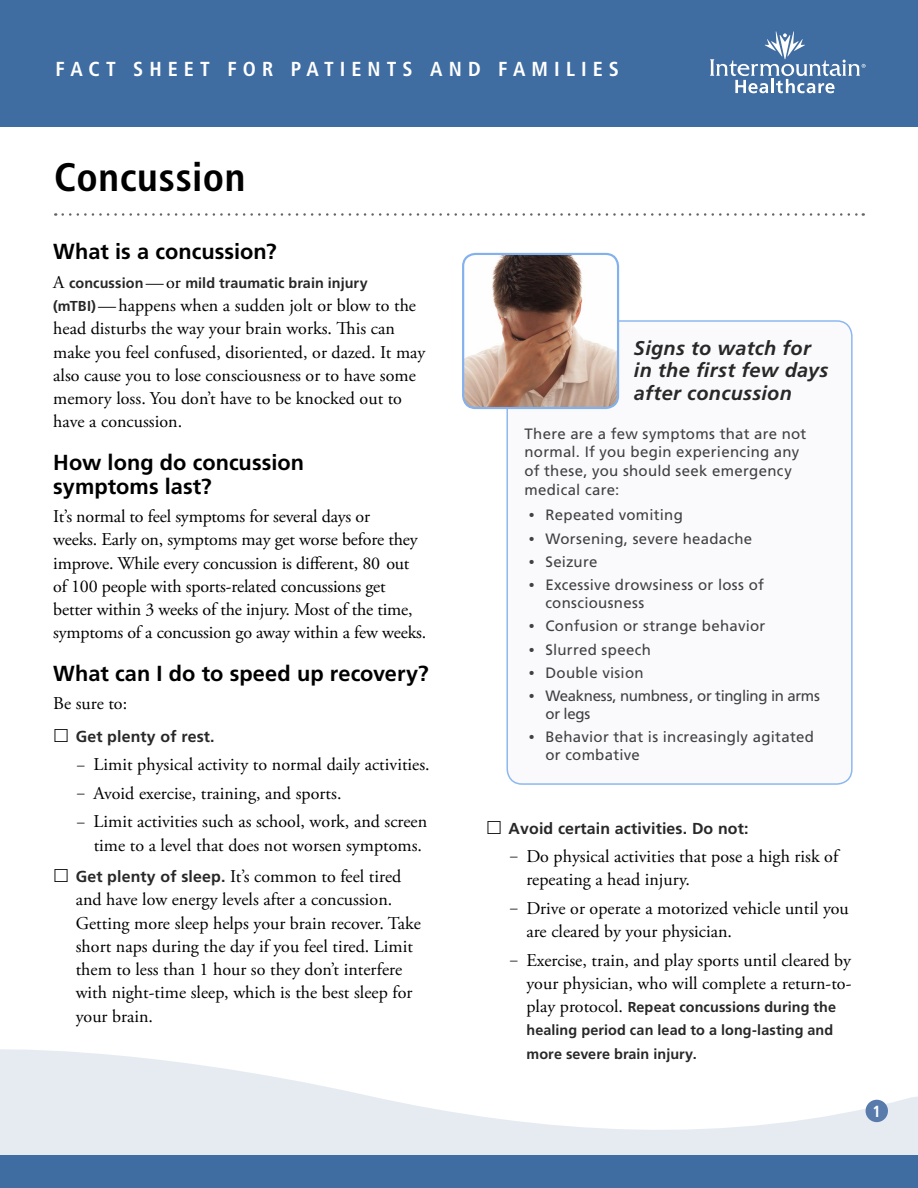
<style>
.page{position:relative;width:918px;height:1188px;background:#fff}
.page>*{position:absolute;margin:0;border:0;box-sizing:border-box;transform-origin:0 0}
.Title__h1{font:700 condensed 39.75px "Frutiger LT Std";letter-spacing:.015em;color:#000}
.Level_1__h2{font:700 21.75px/24px "Frutiger LT Std";color:#000}
.t1{font:700 condensed 20.25px "Frutiger LT Std";letter-spacing:.3em;color:#fff}
.Title_bar{font:italic 700 19.8px/22.5px "Frutiger LT Std";letter-spacing:.015em;color:#292829}
.Main__p{font:18px/23.2px "Adobe Garamond Pro";color:#000}
.Page_Number{font:700 condensed 16.2px "Frutiger LT Std";color:#fff}
.t2{font:700 15.9px "Frutiger LT Std";letter-spacing:.01em;color:#292829}
.sentence_case_-_left{font:15px/18.8px "Frutiger LT Std";letter-spacing:.015em;color:#414042}
.sentence_case_-_left-2{font:15px/18px "Frutiger LT Std";letter-spacing:-.02em;color:#414042}
.Main__p-2{font:700 14.4px/23.2px "Frutiger LT Std";letter-spacing:.005em;color:#292829}
.s1{font-family:"Adobe Garamond Pro";font-weight:400;font-size:18px;color:#000}
.s2{font-family:"Frutiger LT Std";font-weight:700;font-size:14.4px;color:#292829}
.s3{font-size:15px}
.s4{font-family:"Frutiger LT Std";font-weight:700;font-size:15.9px;color:#292829}
.s5{font-family:"Adobe Garamond Pro"}
</style>
<div class="page">
<svg style="left:0;top:1049px;width:918px;height:107px;fill:#e6ebf2"></svg>
<div style="left:0;top:1156px;width:918px;height:32px;background:#3f6ca1"></div>
<div style="left:0;top:0;width:918px;height:127px;background:#3f6ca1"></div>
<svg style="left:710px;top:31px;width:156px;height:62px"></svg>
<div style="left:866px;top:1100px;width:22px;height:22px;background:#587bac;border-radius:50%"></div>
<svg style="left:63px;top:213px;width:801px;height:3px"></svg>
<div style="left:507px;top:321px;width:345px;height:463px;background:#fafafc;border-radius:15px"></div>
<div style="left:506px;top:320px;width:347px;height:465px;border:2px solid #8cb8ef;border-radius:15px"></div>
<img style="left:464px;top:255px;width:153px;height:152px">
<div style="left:462px;top:253px;width:157px;height:156px;border:2px solid #82b1ed;border-radius:12px"></div>
<p class="t1" style="left:56px;top:57px;width:565px">FACT SHEET FOR PATIENTS AND FAMILIES</p>
<p class="Title__h1" style="left:54px;top:153px;width:193px">Concussion</p>
<p class="Level_1__h2" style="left:53px;top:240px;width:225px">What is a concussion?</p>
<p class="Main__p-2" style="left:53px;top:271px;width:316px"><span class="s1">A</span> concussion<span class="s1">—or</span> mild traumatic brain injury</p>
<p class="Main__p" style="left:53px;top:294px;width:374px"><span class="s2">(mTBI)</span> —happens when a sudden jolt or blow to the head disturbs the way your brain works. This can make you feel confused, disoriented, or dazed. It may also cause you to lose consciousness or to have some memory loss. You don’t have to be knocked out to have a concussion.</p>
<p class="Level_1__h2" style="left:53px;top:450px;width:252px">How long do concussion symptoms last?</p>
<p class="Main__p" style="left:53px;top:505px;width:375px">It’s normal to feel symptoms for several days or<br>weeks. Early on, symptoms may get worse before they improve. While every concussion is different, 80 out of 100 people with sports-related concussions get better within 3 weeks of the injury. Most of the time, symptoms of a concussion go away within a few weeks.</p>
<p class="Level_1__h2" style="left:53px;top:661px;width:377px">What can I do to speed up recovery?</p>
<p class="Main__p" style="left:53px;top:693px;width:75px">Be sure to:</p>
<p class="t2" style="left:76px;top:727px;width:140px">Get plenty of rest.</p>
<p class="Main__p" style="left:77px;top:754px;width:354px"><span class="s3">–</span> Limit physical activity to normal daily activities.</p>
<p class="Main__p" style="left:77px;top:782px;width:266px"><span class="s3">–</span> Avoid exercise, training, and sports.</p>
<p class="Main__p" style="left:77px;top:811px;width:352px;text-align:right"><span class="s3">–</span> Limit activities such as school, work, and screen time to a level that does not worsen symptoms.</p>
<p class="Main__p" style="left:76px;top:865px;width:347px"><span class="s4">Get plenty of sleep.</span> It’s common to feel tired and have low energy levels after a concussion.<br>Getting more sleep helps your brain recover. Take short naps during the day if you feel tired. Limit them to less than 1 hour so they don’t interfere with night-time sleep, which is the best sleep for your brain.</p>
<p class="Title_bar" style="left:634px;top:337px;width:196px">Signs to watch for in the first few days after concussion</p>
<p class="sentence_case_-_left" style="left:524px;top:424px;width:284px">There are a few symptoms that are not normal. If you begin experiencing any of these, you should seek emergency medical care:</p>
<p class="sentence_case_-_left" style="left:529px;top:506px;width:155px"><span class="s5">•</span> Repeated vomiting</p>
<p class="sentence_case_-_left" style="left:529px;top:529px;width:225px"><span class="s5">•</span> Worsening, severe headache</p>
<p class="sentence_case_-_left" style="left:529px;top:552px;width:70px"><span class="s5">•</span> Seizure</p>
<p class="sentence_case_-_left" style="left:545px;top:576px;width:220px;line-height:18px;text-indent:-16px"><span class="s5">•</span> Excessive drowsiness or loss of consciousness</p>
<p class="sentence_case_-_left" style="left:529px;top:617px;width:238px"><span class="s5">•</span> Confusion or strange behavior</p>
<p class="sentence_case_-_left" style="left:529px;top:640px;width:123px"><span class="s5">•</span> Slurred speech</p>
<p class="sentence_case_-_left" style="left:529px;top:663px;width:116px"><span class="s5">•</span> Double vision</p>
<p class="sentence_case_-_left-2" style="left:545px;top:687px;width:276px;text-indent:-16px"><span class="s5">•</span> Weakness, numbness, or tingling in arms or legs</p>
<p class="sentence_case_-_left" style="left:545px;top:728px;width:270px;line-height:18px;text-indent:-16px"><span class="s5">•</span> Behavior that is increasingly agitated or combative</p>
<p class="t2" style="left:508px;top:819px;width:242px">Avoid certain activities. Do not:</p>
<p class="Main__p" style="left:526px;top:845px;width:313px;text-indent:-16px"><span class="s3">–</span> Do physical activities that pose a high risk of repeating a head injury.</p>
<p class="Main__p" style="left:526px;top:897px;width:324px;text-indent:-16px"><span class="s3">–</span> Drive or operate a motorized vehicle until you are cleared by your physician.</p>
<p class="Main__p" style="left:510px;top:949px;width:343px;text-align:right"><span class="s3">–</span> Exercise, train, and play sports until cleared by your physician, who will complete a return-to-</p>
<p class="Main__p-2" style="left:526px;top:996px;width:311px"><span class="s1">play protocol.</span> Repeat concussions during the healing period can lead to a long-lasting and more severe brain injury.</p>
<p class="Page_Number" style="left:873px;top:1101px;width:10px">1</p>
</div>
